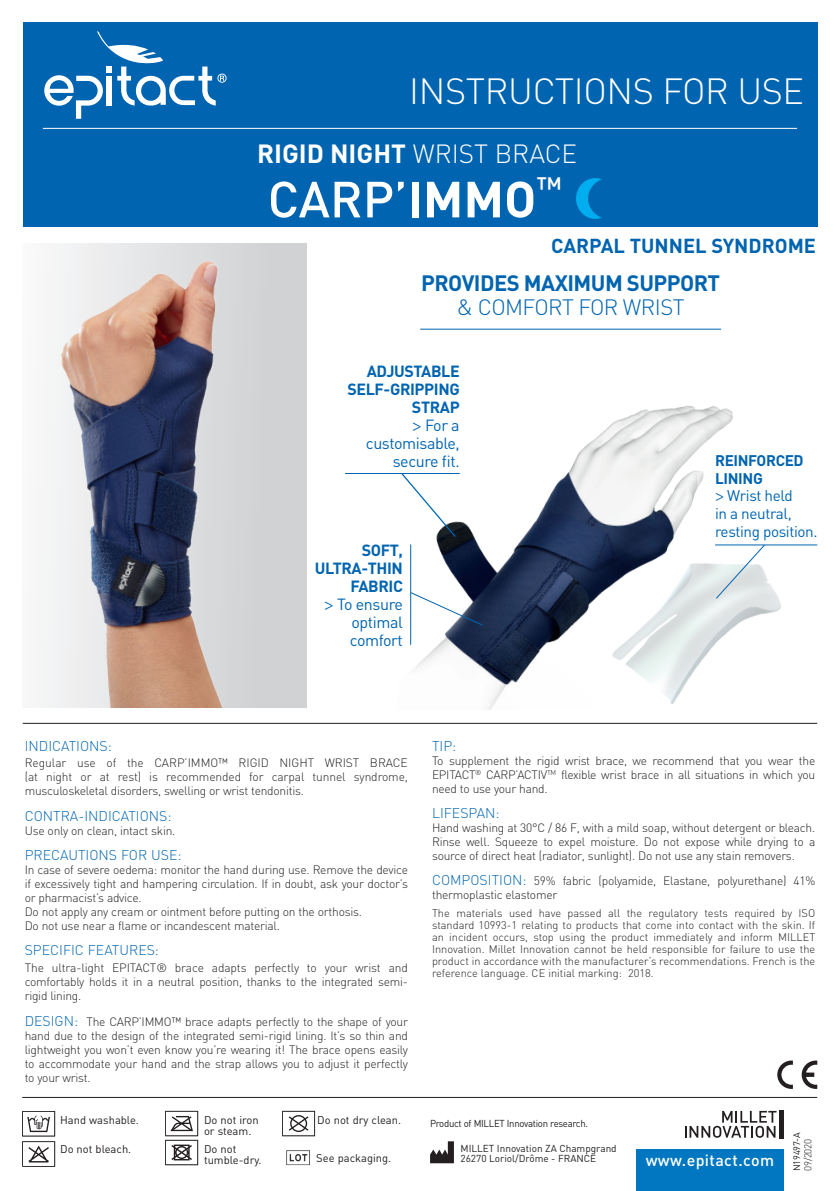
<style>
.page{position:relative;width:840px;height:1191px;background:#fff}
.page>*{position:absolute;margin:0;border:0;box-sizing:border-box;transform-origin:0 0}
.t1{font:500 50px "DIN";color:#fff}
.t2{font:300 36px "DIN";letter-spacing:-.01em;color:#fff}
.t3{font:700 26px "DIN";color:#fff}
.t4{font:700 22px "DIN";letter-spacing:-.025em;color:#0164b0}
.t5{font:300 22px "DIN";letter-spacing:-.025em;color:#0164b0}
.t6{font:700 20px "DIN";color:#0164b0}
.t7{font:700 16px/18px "DIN";letter-spacing:-.025em;color:#0164b0;text-align:right}
.t8{font:16px/18px "DIN";letter-spacing:-.025em;color:#0164b0;text-align:right}
.t9{font:500 16px "DIN";letter-spacing:.025em;color:#fff}
.t10{font:15.2px/17.8px "DIN";letter-spacing:-.025em;color:#0164b0}
.t11{font:300 14px "DIN";color:#0164b0}
.t12{font:300 12px/14px "DIN";letter-spacing:-.02em;color:#231f20;text-align:justify}
.t13{font:11.2px/11.2px "DIN";color:#231f20}
.t14{font:300 11px/12px "DIN";color:#231f20;text-align:justify}
.t15{font:10px "DIN";color:#231f20}
.t16{font:10px "DIN";letter-spacing:-.03em;color:#231f20;scale:.96 1}
.t17{font:300 10px "DIN";letter-spacing:-.025em;color:#231f20}
.t18{font:9.4px "DIN";letter-spacing:-.025em;color:#231f20}
.s1{font-weight:300}
.s2{font-weight:700}
.s3{font-family:"Myriad Pro";font-weight:400}
.s4{font-weight:400}
.s5{font-family:"Myriad Pro"}
.s6{font-size:14px;color:#0164b0}
</style>
<div class="page">
<div style="left:23px;top:23px;width:793px;height:204px;background:#0164b0"></div>
<img style="left:39px;top:243px;width:267px;height:464px">
<hr style="left:43px;top:128px;width:753px;height:1px;background:#fff">
<svg style="left:44px;top:31px;width:182px;height:88px"></svg>
<hr style="left:420px;top:329px;width:300px;height:1px;background:#0164b0">
<hr style="left:23px;top:723px;width:793px;height:1px;background:#231f20">
<hr style="left:22px;top:1097px;width:794px;height:1px;background:#231f20">
<div style="left:636px;top:1149px;width:146px;height:42px;background:#0077c0"></div>
<div style="left:778px;top:1110px;width:5px;height:28px;background:#231f20"></div>
<svg style="left:685px;top:1110px;width:91px;height:27px"></svg>
<svg style="left:430px;top:1141px;width:23px;height:22px"></svg>
<img style="left:286px;top:1150px;width:24px;height:16px">
<svg style="left:22px;top:1111px;width:33px;height:55px"></svg>
<svg style="left:165px;top:1110px;width:33px;height:55px"></svg>
<svg style="left:282px;top:1110px;width:33px;height:26px"></svg>
<svg style="left:777px;top:1060px;width:15px;height:29px"></svg>
<svg style="left:801px;top:1060px;width:15px;height:29px"></svg>
<img style="left:411px;top:405px;width:386px;height:305px">
<hr style="left:714px;top:544px;width:102px;height:1px;background:#0164b0">
<svg style="left:714px;top:543px;width:51px;height:57px"></svg>
<svg style="left:411px;top:591px;width:72px;height:35px"></svg>
<hr style="left:410px;top:544px;width:1px;height:101px;background:#0164b0">
<hr style="left:345px;top:473px;width:114px;height:1px;background:#0164b0">
<svg style="left:401px;top:472px;width:55px;height:66px"></svg>
<svg style="left:576px;top:178px;width:25px;height:41px"></svg>
<h2 class="t2" style="left:409px;top:69px;width:396px">INSTRUCTIONS FOR USE</h2>
<h3 class="t3" style="left:257px;top:137px;width:321px">RIGID NIGHT <span class="s1">WRIST BRACE</span></h3>
<h1 class="t1" style="left:267px;top:167px;width:296px">CARP’<span class="s2">IMMO</span><sup>™</sup></h1>
<h3 class="t6" style="left:551px;top:232px;width:266px">CARPAL TUNNEL SYNDROME</h3>
<h3 class="t4" style="left:421px;top:268px;width:300px">PROVIDES MAXIMUM SUPPORT</h3>
<h3 class="t5" style="left:456px;top:293px;width:229px">&amp; COMFORT FOR WRIST</h3>
<h3 class="t7" style="left:347px;top:362px;width:114px">ADJUSTABLE<br>SELF-GRIPPING<br>STRAP<br><span class="s3">&gt;</span> <span class="s4">For a customisable, secure fit.</span></h3>
<h3 class="t8" style="left:315px;top:540px;width:89px"><span class="s2">SOFT,<br>ULTRA-THIN<br>FABRIC<br></span><span class="s5">&gt;</span> To ensure optimal comfort</h3>
<p class="t10" style="left:714px;top:451px;width:104px"><span class="s2">REINFORCED<br>LINING<br></span><span class="s5">&gt;</span> Wrist held<br>in a neutral, resting position.</p>
<p class="t11" style="left:25px;top:737px;width:89px">INDICATIONS:</p>
<p class="t12" style="left:25px;top:756px;width:384px">Regular use of the CARP’IMMO™ RIGID NIGHT WRIST BRACE (at night or at rest) is recommended for carpal tunnel syndrome, musculoskeletal disorders, swelling or wrist tendonitis.</p>
<p class="t11" style="left:25px;top:807px;width:148px">CONTRA-INDICATIONS:</p>
<p class="t12" style="left:25px;top:823px;width:152px">Use only on clean, intact skin.</p>
<p class="t11" style="left:25px;top:846px;width:158px">PRECAUTIONS FOR USE:</p>
<p class="t12" style="left:25px;top:862px;width:384px;text-align:left">In case of severe oedema: monitor the hand during use. Remove the device if excessively tight and hampering circulation. If in doubt, ask your doctor’s or pharmacist’s advice.<br>Do not apply any cream or ointment before putting on the orthosis.<br>Do not use near a flame or incandescent material.</p>
<p class="t11" style="left:25px;top:941px;width:136px">SPECIFIC FEATURES:</p>
<p class="t12" style="left:25px;top:961px;width:384px">The ultra-light EPITACT® brace adapts perfectly to your wrist and comfortably holds it in a neutral position, thanks to the integrated semi&shy;rigid lining.</p>
<p class="t12" style="left:25px;top:1014px;width:384px"><span class="s6">DESIGN:</span> The CARP’IMMO™ brace adapts perfectly to the shape of your hand due to the design of the integrated semi-rigid lining. It’s so thin and lightweight you won’t even know you’re wearing it! The brace opens easily to accommodate your hand and the strap allows you to adjust it perfectly to your wrist.</p>
<p class="t11" style="left:432px;top:737px;width:26px">TIP:</p>
<p class="t12" style="left:432px;top:753px;width:384px">To supplement the rigid wrist brace, we recommend that you wear the EPITACT<sup>®</sup> CARP’ACTIV<sup>TM</sup> flexible wrist brace in all situations in which you need to use your hand.</p>
<p class="t11" style="left:432px;top:804px;width:69px">LIFESPAN:</p>
<p class="t12" style="left:432px;top:820px;width:384px">Hand washing at 30°C / 86 F, with a mild soap, without detergent or bleach.<br>Rinse well. Squeeze to expel moisture. Do not expose while drying to a source of direct heat (radiator, sunlight). Do not use any stain removers.</p>
<p class="t12" style="left:432px;top:874px;width:384px"><span class="s6">COMPOSITION:</span> 59% fabric (polyamide, Elastane, polyurethane) 41% thermoplastic elastomer</p>
<p class="t14" style="left:432px;top:907px;width:384px">The materials used have passed all the regulatory tests required by ISO standard 10993-1 relating to products that come into contact with the skin. If an incident occurs, stop using the product immediately and inform MILLET Innovation. Millet Innovation cannot be held responsible for failure to use the product in accordance with the manufacturer’s recommendations. French is the reference language. CE initial marking: 2018.</p>
<p class="t13" style="left:60px;top:1114px;width:80px">Hand washable.</p>
<p class="t13" style="left:204px;top:1114px;width:56px">Do not iron or steam.</p>
<p class="t13" style="left:317px;top:1114px;width:85px">Do not dry clean.</p>
<p class="t13" style="left:60px;top:1143px;width:73px">Do not bleach.</p>
<p class="t13" style="left:204px;top:1143px;width:59px">Do not tumble-dry.</p>
<p class="t16" style="left:430px;top:1117px;width:166px">Product of MILLET Innovation research.</p>
<p class="t15" style="left:460px;top:1141px;width:158px">MILLET Innovation ZA Champgrand</p>
<p class="t13" style="left:316px;top:1152px;width:76px">See packaging.</p>
<p class="t15" style="left:460px;top:1151px;width:137px">26270 Loriol/Drôme - FRANCE</p>
<h3 class="t9" style="left:645px;top:1150px;width:130px">www.epitact.com</h3>
<p class="t18" style="left:790px;top:1171px;width:40px;rotate:-90deg">N19497-A</p>
<p class="t17" style="left:801px;top:1171px;width:34px;rotate:-90deg">09/2020</p>
</div>
